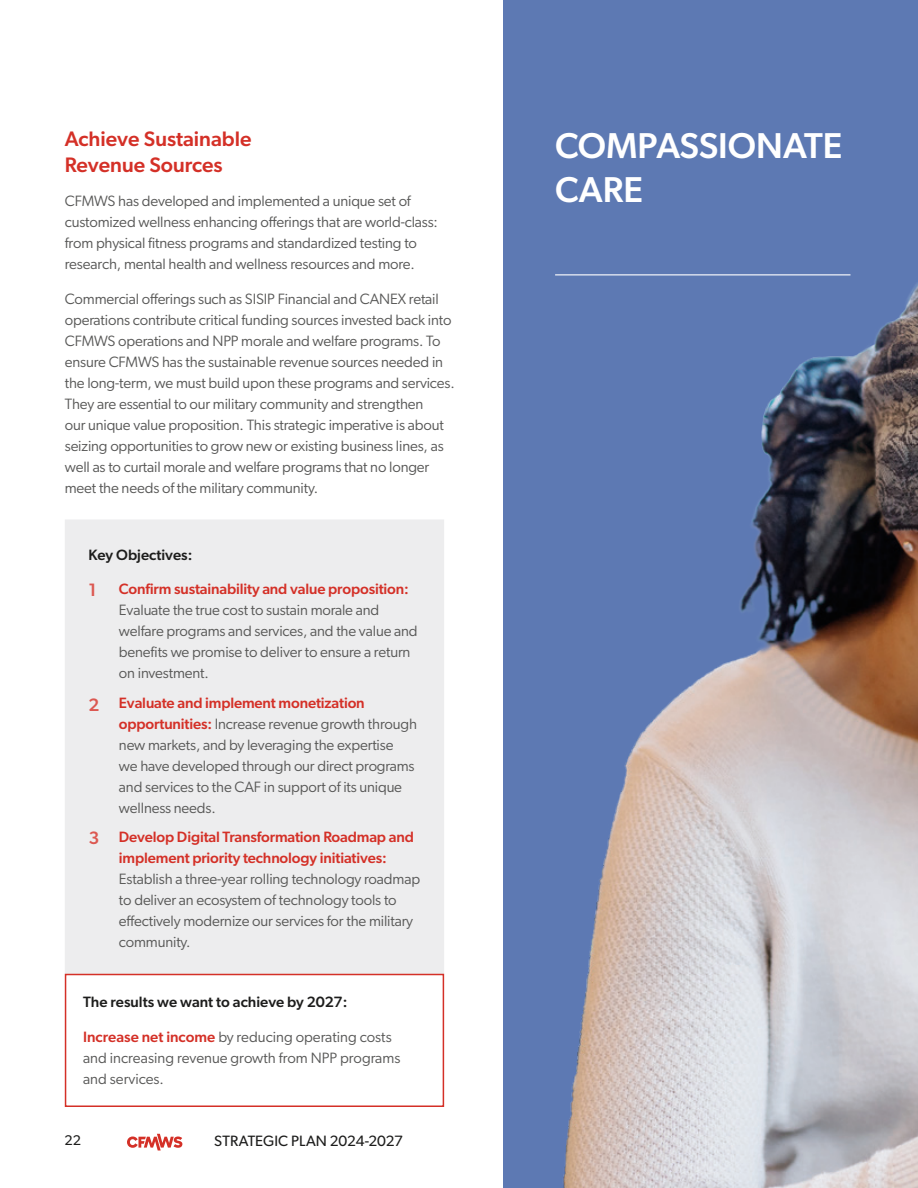
<style>
.page{position:relative;width:918px;height:1188px;background:#fff}
.page>*{position:absolute;margin:0;border:0;box-sizing:border-box;transform-origin:0 0}
.t1{font:500 36px/43.2px "Gibson";color:#fff}
.t2{font:500 21px/25.2px "Gibson";color:#d43027}
.t3{font:500 18px "Gibson";color:#dc5851}
.t4{font:15px/21px "Gibson";letter-spacing:-.01em;color:#585857}
.t5{font:500 15px "Gibson";color:#1d1d1c}
.t6{font:15px "Gibson";letter-spacing:-.005em;color:#1d1d1c}
.t7{font:14.1px "Gibson";color:#1d1d1c}
.s1{font-weight:500;color:#d43027}
</style>
<div class="page">
<div style="left:65px;top:519px;width:379px;height:456px;background:#ededee"></div>
<div style="left:65px;top:974px;width:379px;height:133px;border:2px solid #d43027"></div>
<div style="left:503px;top:0;width:415px;height:1188px;background:#5d79b3"></div>
<img style="left:555px;top:274px;width:363px;height:914px">
<hr style="left:555px;top:274px;width:295px;height:1px;background:#fff">
<svg style="left:127px;top:1134px;width:55px;height:17px"></svg>
<p class="t2" style="left:65px;top:126px;width:188px">Achieve Sustainable<br>Revenue Sources</p>
<p class="t4" style="left:65px;top:190px;width:375px">CFMWS has developed and implemented a unique set of customized wellness enhancing offerings that are world-class: from physical fitness programs and standardized testing to research, mental health and wellness resources and more.</p>
<p class="t4" style="left:65px;top:288px;width:392px">Commercial offerings such as SISIP Financial and CANEX retail operations contribute critical funding sources invested back into CFMWS operations and NPP morale and welfare programs. To ensure CFMWS has the sustainable revenue sources needed in the long-term, we must build upon these programs and services.<br>They are essential to our military community and strengthen<br>our unique value proposition. This strategic imperative is about seizing opportunities to grow new or existing business lines, as well as to curtail morale and welfare programs that no longer meet the needs of the military community.</p>
<p class="t5" style="left:88px;top:546px;width:105px">Key Objectives:</p>
<p class="t4" style="left:119px;top:578px;width:300px"><span class="s1">Confirm sustainability and value proposition:<br></span>Evaluate the true cost to sustain morale and welfare programs and services, and the value and benefits we promise to deliver to ensure a return on investment.</p>
<p class="t4" style="left:119px;top:692px;width:300px"><span class="s1">Evaluate and implement monetization opportunities:</span> Increase revenue growth through new markets, and by leveraging the expertise<br>we have developed through our direct programs and services to the CAF in support of its unique wellness needs.</p>
<p class="t4" style="left:119px;top:826px;width:303px"><span class="s1">Develop Digital Transformation Roadmap and implement priority technology initiatives:<br></span>Establish a three-year rolling technology roadmap to deliver an ecosystem of technology tools to effectively modernize our services for the military community.</p>
<p class="t3" style="left:88px;top:579px;width:10px">1</p>
<p class="t3" style="left:88px;top:694px;width:12px">2</p>
<p class="t3" style="left:88px;top:827px;width:12px">3</p>
<p class="t5" style="left:83px;top:993px;width:266px">The results we want to achieve by 2027:</p>
<p class="t4" style="left:83px;top:1026px;width:319px"><span class="s1">Increase net income</span> by reducing operating costs and increasing revenue growth from NPP programs and services.</p>
<p class="t7" style="left:65px;top:1132px;width:18px">22</p>
<p class="t6" style="left:214px;top:1132px;width:190px">STRATEGIC PLAN 2024-2027</p>
<p class="t1" style="left:555px;top:124px;width:289px">COMPASSIONATE<br>CARE</p>
</div>
